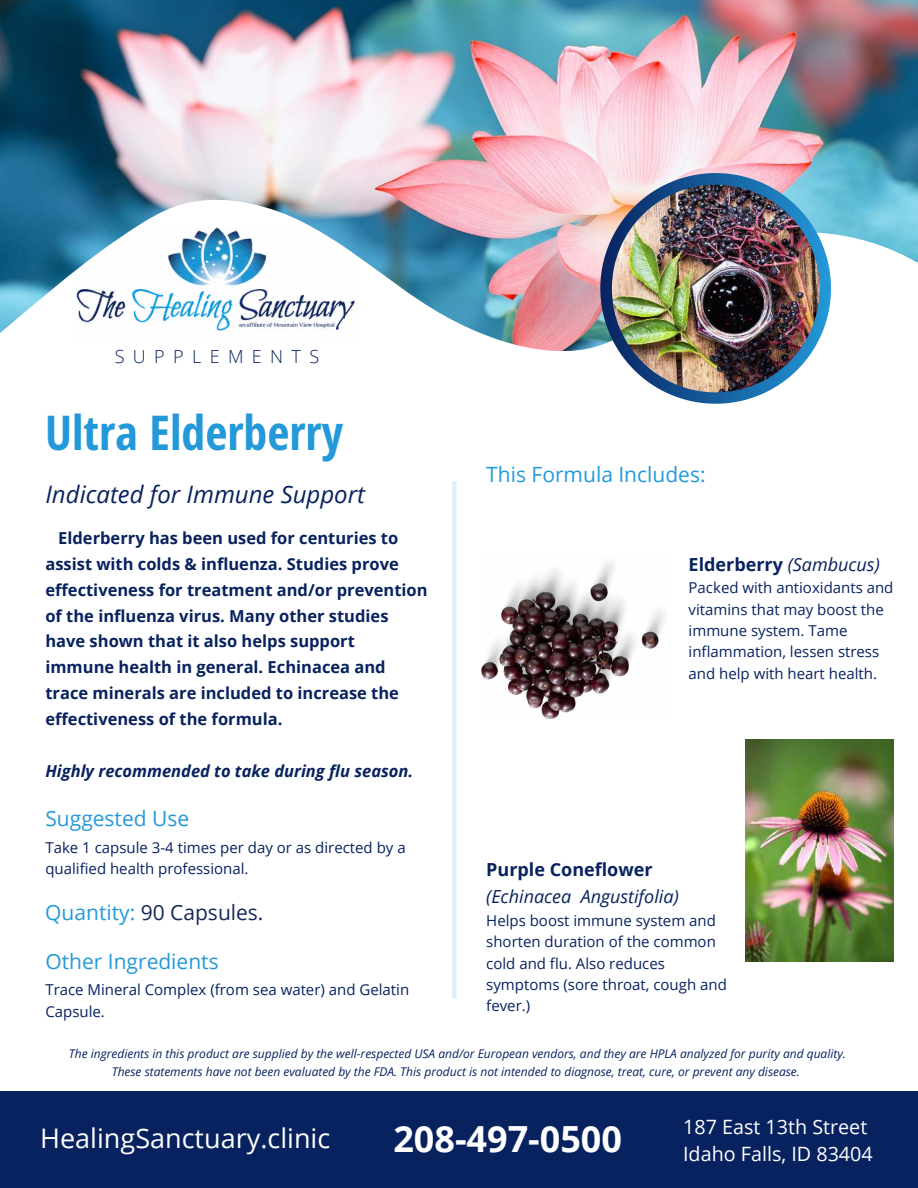
<style>
.page{position:relative;width:918px;height:1188px;background:#fff}
.page>*{position:absolute;margin:0;border:0;box-sizing:border-box;transform-origin:0 0}
.t1{font:700 48px "Open Sans Hebrew Condensed";color:#2499d9}
.t2{font:700 36px "Open Sans";color:#fff}
.t3{font:27px "Open Sans";color:#fff}
.t4{font:italic 24px "Open Sans";color:#08225f}
.t5{font:21px "Open Sans";color:#2499d9}
.t6{font:21px "Open Sans";color:#182857}
.t7{font:19.8px/27.2px "Open Sans";color:#fff}
.t8{font:700 18px "Open Sans";color:#08225f}
.t9{font:italic 18px "Open Sans";color:#08225f}
.t10{font:300 18px "Open Sans";letter-spacing:.465em;color:#08225f}
.t11{font:700 16.5px/25.8px "Open Sans";color:#08225f}
.t12{font:italic 700 16.5px "Open Sans";color:#08225f}
.t13{font:15px/21.3px "Open Sans";color:#08225f}
.t14{font:italic 12px/18px "Open Sans";color:#08225f;text-align:center}
.s1{color:#2499d9}
.s2{font-weight:400;font-style:italic}
</style>
<div class="page">
<img style="left:0;top:0;width:918px;height:200px">
<img style="left:0;top:200px;width:918px;height:152px">
<svg style="left:600px;top:173px;width:231px;height:231px"></svg>
<img style="left:612px;top:185px;width:208px;height:207px;border-radius:50%">
<div style="left:452px;top:483px;width:5px;height:513px;background:#deeff9"></div>
<div style="left:0;top:1092px;width:918px;height:96px;background:#08225f"></div>
<img style="left:481px;top:561px;width:184px;height:157px">
<img style="left:746px;top:740px;width:147px;height:221px">
<img style="left:74px;top:227px;width:286px;height:110px">
<p class="t10" style="left:115px;top:344px;width:206px">SUPPLEMENTS</p>
<h1 class="t1" style="left:45px;top:405px;width:299px">Ultra Elderberry</h1>
<h3 class="t4" style="left:45px;top:478px;width:321px">Indicated for Immune Support</h3>
<p class="t11" style="left:45px;top:525px;width:384px;text-indent:13px">Elderberry has been used for centuries to assist with colds &amp; influenza. Studies prove effectiveness for treatment and/or prevention of the influenza virus. Many other studies have shown that it also helps support immune health in general. Echinacea and trace minerals are included to increase the effectiveness of the formula.</p>
<p class="t12" style="left:45px;top:759px;width:369px">Highly recommended to take during flu season.</p>
<h3 class="t5" style="left:45px;top:804px;width:145px">Suggested Use</h3>
<p class="t13" style="left:45px;top:837px;width:362px">Take 1 capsule 3-4 times per day or as directed by a qualified health professional.</p>
<h3 class="t6" style="left:45px;top:898px;width:220px"><span class="s1">Quantity:</span> 90 Capsules.</h3>
<h3 class="t5" style="left:45px;top:947px;width:175px">Other Ingredients</h3>
<p class="t13" style="left:45px;top:979px;width:365px">Trace Mineral Complex (from sea water) and Gelatin<br>Capsule.</p>
<h3 class="t5" style="left:486px;top:460px;width:221px">This Formula Includes:</h3>
<p class="t8" style="left:689px;top:552px;width:193px">Elderberry <span class="s2">(Sambucus)</span></p>
<p class="t13" style="left:689px;top:577px;width:206px">Packed with antioxidants and vitamins that may boost the immune system. Tame inflammation, lessen stress and help with heart health.</p>
<p class="t8" style="left:486px;top:857px;width:168px">Purple Coneflower</p>
<p class="t9" style="left:486px;top:884px;width:194px">(Echinacea Angustifolia)</p>
<p class="t13" style="left:486px;top:909px;width:242px">Helps boost immune system and shorten duration of the common cold and flu. Also reduces symptoms (sore throat, cough and fever.)</p>
<p class="t14" style="left:69px;top:1045px;width:779px">The ingredients in this product are supplied by the well-respected USA and/or European vendors, and they are HPLA analyzed for purity and quality.<br>These statements have not been evaluated by the FDA. This product is not intended to diagnose, treat, cure, or prevent any disease.</p>
<h3 class="t3" style="left:40px;top:1120px;width:292px">HealingSanctuary.clinic</h3>
<h2 class="t2" style="left:393px;top:1114px;width:230px">208-497-0500</h2>
<h3 class="t7" style="left:683px;top:1112px;width:191px">187 East 13th Street<br>Idaho Falls, ID 83404</h3>
</div>
